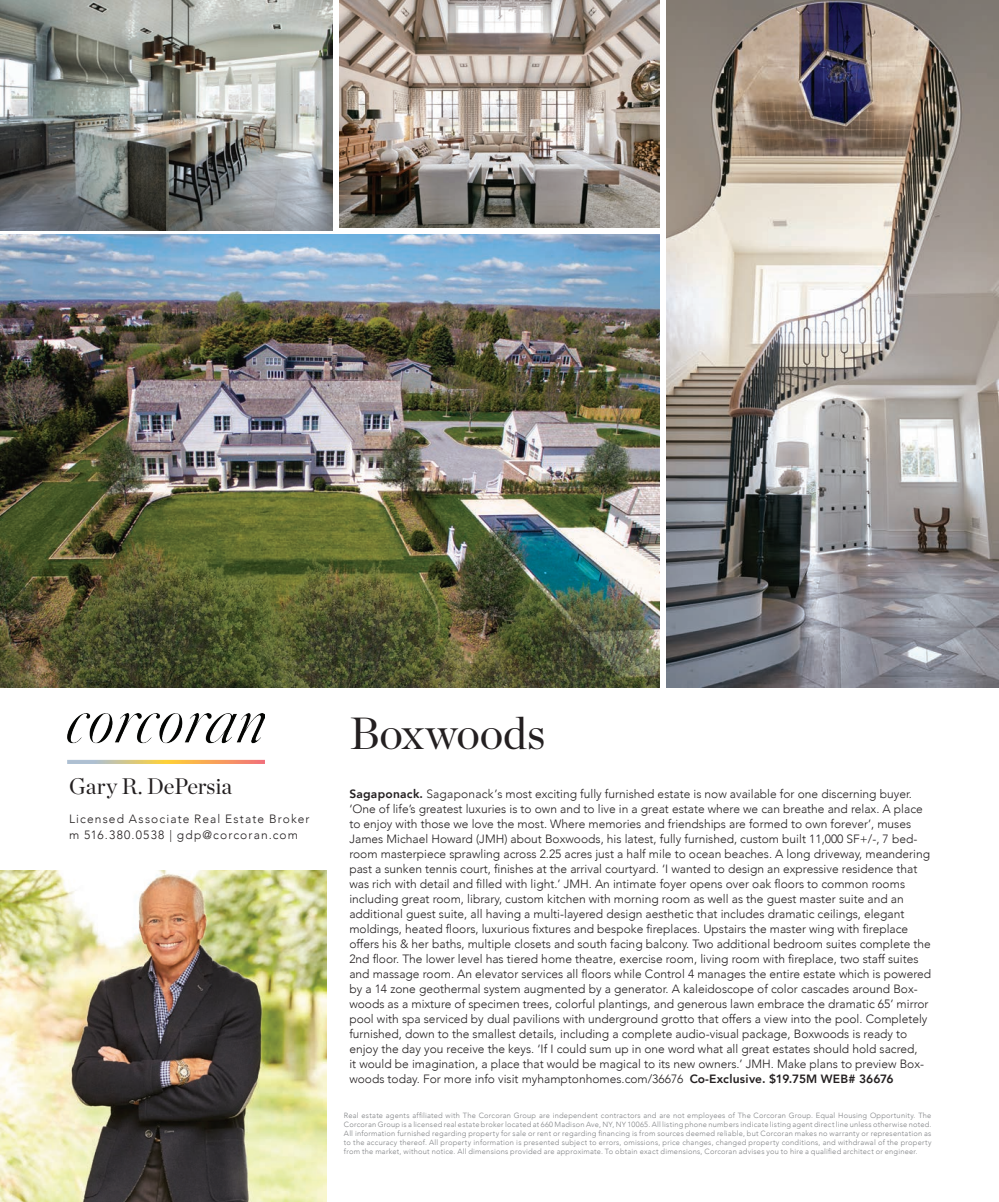
<style>
.page{position:relative;width:999px;height:1202px;background:#fff}
.page>*{position:absolute;margin:0;border:0;box-sizing:border-box;transform-origin:0 0}
.t1{font:45px "Chronicle Display";letter-spacing:-.005em;color:#231f20}
.t2{font:22.5px "Chronicle Display";letter-spacing:-.01em;color:#231f20}
.t3{font:300 12px/15px "Avenir";color:#231f20}
.t4{font:300 12px/16.5px "Avenir";letter-spacing:.095em;color:#231f20}
.t5{font:300 7.5px/9px "Avenir";letter-spacing:.03em;color:#808285;text-align:justify}
.s1{font-weight:800}
</style>
<div class="page">
<img style="left:0;top:870px;width:326px;height:332px">
<img style="left:68px;top:713px;width:197px;height:50px">
<img style="left:0;top:234px;width:659px;height:453px">
<img style="left:666px;top:0;width:333px;height:687px">
<img style="left:340px;top:0;width:319px;height:227px">
<img style="left:0;top:0;width:333px;height:231px">
<h2 class="t2" style="left:69px;top:769px;width:165px">Gary R. DePersia</h2>
<p class="t4" style="left:69px;top:810px;width:242px">Licensed Associate Real Estate Broker m 516.380.0538 | gdp@corcoran.com</p>
<h1 class="t1" style="left:349px;top:699px;width:198px">Boxwoods</h1>
<p class="t3" style="left:349px;top:786px;width:583px"><span class="s1">Sagaponack.</span> Sagaponack’s most exciting fully furnished estate is now available for one discerning buyer. ‘One of life’s greatest luxuries is to own and to live in a great estate where we can breathe and relax. A place to enjoy with those we love the most. Where memories and friendships are formed to own forever’, muses James Michael Howard (JMH) about Boxwoods, his latest, fully furnished, custom built 11,000 SF+/-, 7 bed&shy;room masterpiece sprawling across 2.25 acres just a half mile to ocean beaches. A long driveway, meandering past a sunken tennis court, finishes at the arrival courtyard. ‘I wanted to design an expressive residence that was rich with detail and filled with light.’ JMH. An intimate foyer opens over oak floors to common rooms including great room, library, custom kitchen with morning room as well as the guest master suite and an additional guest suite, all having a multi-layered design aesthetic that includes dramatic ceilings, elegant moldings, heated floors, luxurious fixtures and bespoke fireplaces. Upstairs the master wing with fireplace offers his &amp; her baths, multiple closets and south facing balcony. Two additional bedroom suites complete the 2nd floor. The lower level has tiered home theatre, exercise room, living room with fireplace, two staff suites and massage room. An elevator services all floors while Control 4 manages the entire estate which is powered by a 14 zone geothermal system augmented by a generator. A kaleidoscope of color cascades around Box&shy;woods as a mixture of specimen trees, colorful plantings, and generous lawn embrace the dramatic 65’ mirror pool with spa serviced by dual pavilions with underground grotto that offers a view into the pool. Completely furnished, down to the smallest details, including a complete audio-visual package, Boxwoods is ready to enjoy the day you receive the keys. ‘If I could sum up in one word what all great estates should hold sacred,<br>it would be imagination, a place that would be magical to its new owners.’ JMH. Make plans to preview Box&shy;woods today. For more info visit myhamptonhomes.com/36676 <span class="s1">Co-Exclusive. $19.75M WEB# 36676</span></p>
<p class="t5" style="left:344px;top:1111px;width:589px">Real estate agents affiliated with The Corcoran Group are independent contractors and are not employees of The Corcoran Group. Equal Housing Opportunity. The Corcoran Group is a licensed real estate broker located at 660 Madison Ave, NY, NY 10065. All listing phone numbers indicate listing agent direct line unless otherwise noted.<br>All information furnished regarding property for sale or rent or regarding financing is from sources deemed reliable, but Corcoran makes no warranty or representation as to the accuracy thereof. All property information is presented subject to errors, omissions, price changes, changed property conditions, and withdrawal of the property from the market, without notice. All dimensions provided are approximate. To obtain exact dimensions, Corcoran advises you to hire a qualified architect or engineer.</p>
</div>
